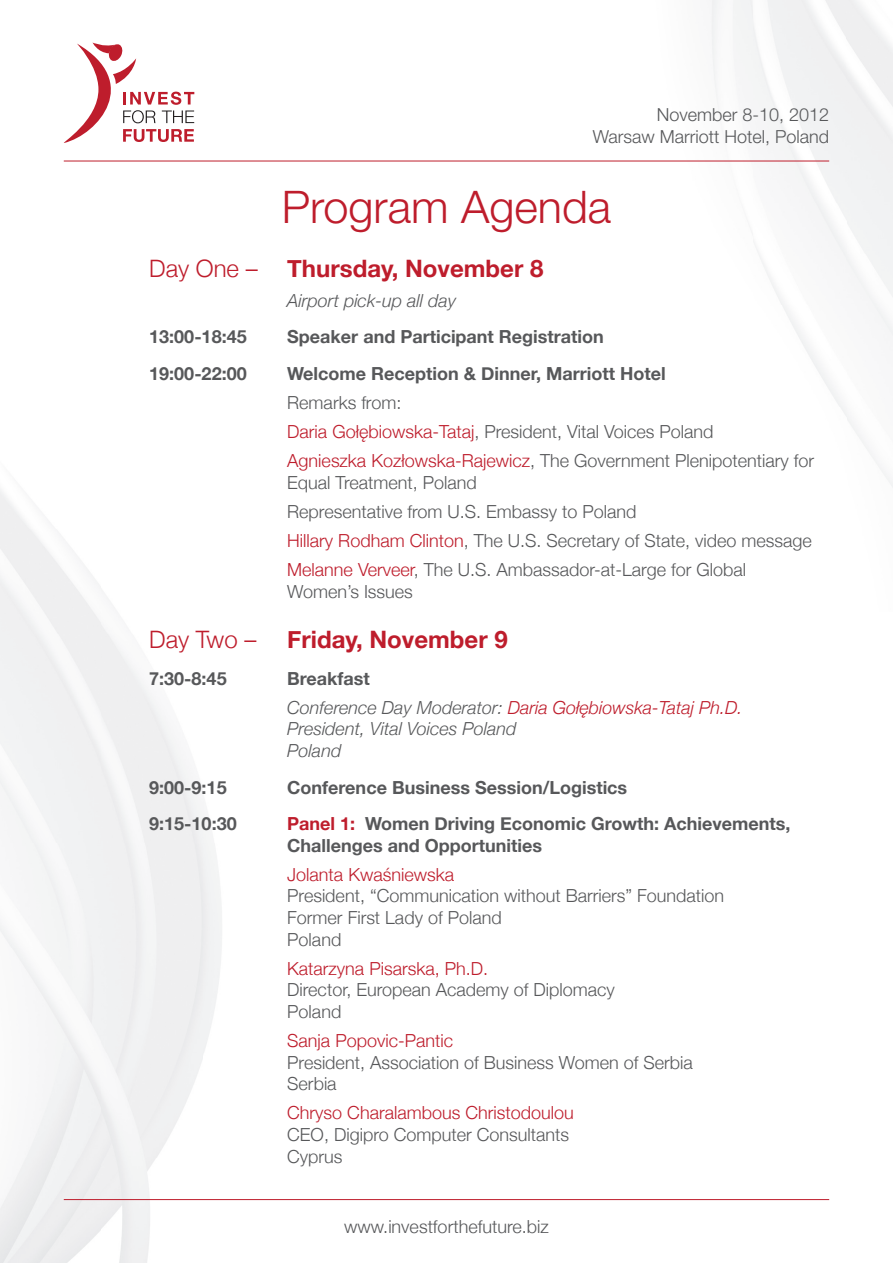
<style>
.page{position:relative;width:893px;height:1263px;background:#fff}
.page>*{position:absolute;margin:0;border:0;box-sizing:border-box;transform-origin:0 0}
.t1{font:300 45px "Helvetica Neue LT Pro";color:#be1d2c}
.t2{font:700 24px "Helvetica Neue";color:#be1d2c}
.t3{font:300 24px "Helvetica Neue";color:#be1d2c}
.t4{font:300 18px/29.1px "Helvetica Neue";color:#57585a}
.t5{font:700 18px/21.6px "Helvetica Neue";color:#57585a}
.t6{font:300 18px "Helvetica Neue";color:#be1d2c}
.t7{font:italic 300 18px/29.1px "Helvetica Neue";color:#be1d2c}
.t8{font:italic 300 18px/21.6px "Helvetica Neue";color:#57585a}
.t9{font:300 18px/21.6px "Helvetica Neue LT Pro";color:#57585a;text-align:right}
.s1{font-weight:300}
.s2{color:#be1d2c}
.s3{font-weight:700;font-style:normal;color:#57585a}
.s4{color:#57585a}
</style>
<div class="page">
<hr style="left:64px;top:161px;width:765px;height:1px;background:#be1d2c">
<hr style="left:64px;top:1199px;width:765px;height:1px;background:#be1d2c">
<svg style="left:64px;top:43px;width:130px;height:100px"></svg>
<p class="t9" style="left:593px;top:104px;width:238px">November 8-10, 2012<br>Warsaw Marriott Hotel, Poland</p>
<h1 class="t1" style="left:282px;top:180px;width:331px">Program Agenda</h1>
<h2 class="t2" style="left:149px;top:254px;width:396px"><span class="s1">Day One –</span> Thursday, November 8</h2>
<p class="t8" style="left:287px;top:289px;width:170px">Airport pick-up all day</p>
<p class="t5" style="left:149px;top:326px;width:99px">13:00-18:45</p>
<p class="t5" style="left:287px;top:326px;width:318px">Speaker and Participant Registration</p>
<p class="t5" style="left:149px;top:362px;width:99px">19:00-22:00</p>
<p class="t5" style="left:287px;top:362px;width:380px">Welcome Reception &amp; Dinner, Marriott Hotel</p>
<p class="t4" style="left:287px;top:388px;width:528px">Remarks from:<br><span class="s2">Daria Gołębiowska-Tataj</span>, President, Vital Voices Poland<br><span class="s2">Agnieszka Kozłowska-Rajewicz</span>, The Government Plenipotentiary for</p>
<p class="t4" style="left:287px;top:467px;width:526px">Equal Treatment, Poland<br>Representative from U.S. Embassy to Poland<br><span class="s2">Hillary Rodham Clinton</span>, The U.S. Secretary of State, video message <span class="s2">Melanne Verveer</span>, The U.S. Ambassador-at-Large for Global</p>
<p class="t4" style="left:287px;top:576px;width:127px">Women’s Issues</p>
<h2 class="t3" style="left:149px;top:625px;width:109px">Day Two –</h2>
<h2 class="t2" style="left:287px;top:625px;width:222px">Friday, November 9</h2>
<p class="t5" style="left:149px;top:667px;width:79px">7:30-8:45</p>
<p class="t7" style="left:287px;top:663px;width:457px"><span class="s3">Breakfast<br></span><span class="s4">Conference Day Moderator:</span> Daria Gołębiowska-Tataj Ph.D.</p>
<p class="t8" style="left:287px;top:718px;width:231px">President, Vital Voices Poland<br>Poland</p>
<p class="t5" style="left:149px;top:776px;width:79px">9:00-9:15</p>
<p class="t5" style="left:287px;top:776px;width:341px">Conference Business Session/Logistics</p>
<p class="t5" style="left:149px;top:812px;width:89px">9:15-10:30</p>
<p class="t5" style="left:287px;top:812px;width:505px"><span class="s2">Panel 1:</span> Women Driving Economic Growth: Achievements,<br>Challenges and Opportunities</p>
<p class="t6" style="left:287px;top:863px;width:168px">Jolanta Kwaśniewska</p>
<p class="t4" style="left:287px;top:885px;width:438px;line-height:21.6px">President, “Communication without Barriers” Foundation<br>Former First Lady of Poland<br>Poland</p>
<p class="t6" style="left:287px;top:957px;width:202px">Katarzyna Pisarska, Ph.D.</p>
<p class="t4" style="left:287px;top:979px;width:329px;line-height:21.6px">Director, European Academy of Diplomacy<br>Poland</p>
<p class="t6" style="left:287px;top:1030px;width:167px">Sanja Popovic-Pantic</p>
<p class="t4" style="left:287px;top:1051px;width:407px;line-height:21.6px">President, Association of Business Women of Serbia<br>Serbia</p>
<p class="t6" style="left:287px;top:1102px;width:288px">Chryso Charalambous Christodoulou</p>
<p class="t4" style="left:287px;top:1123px;width:283px;line-height:21.6px">CEO, Digipro Computer Consultants<br>Cyprus</p>
<p class="t4" style="left:344px;top:1211px;width:206px">www.investforthefuture.biz</p>
</div>
